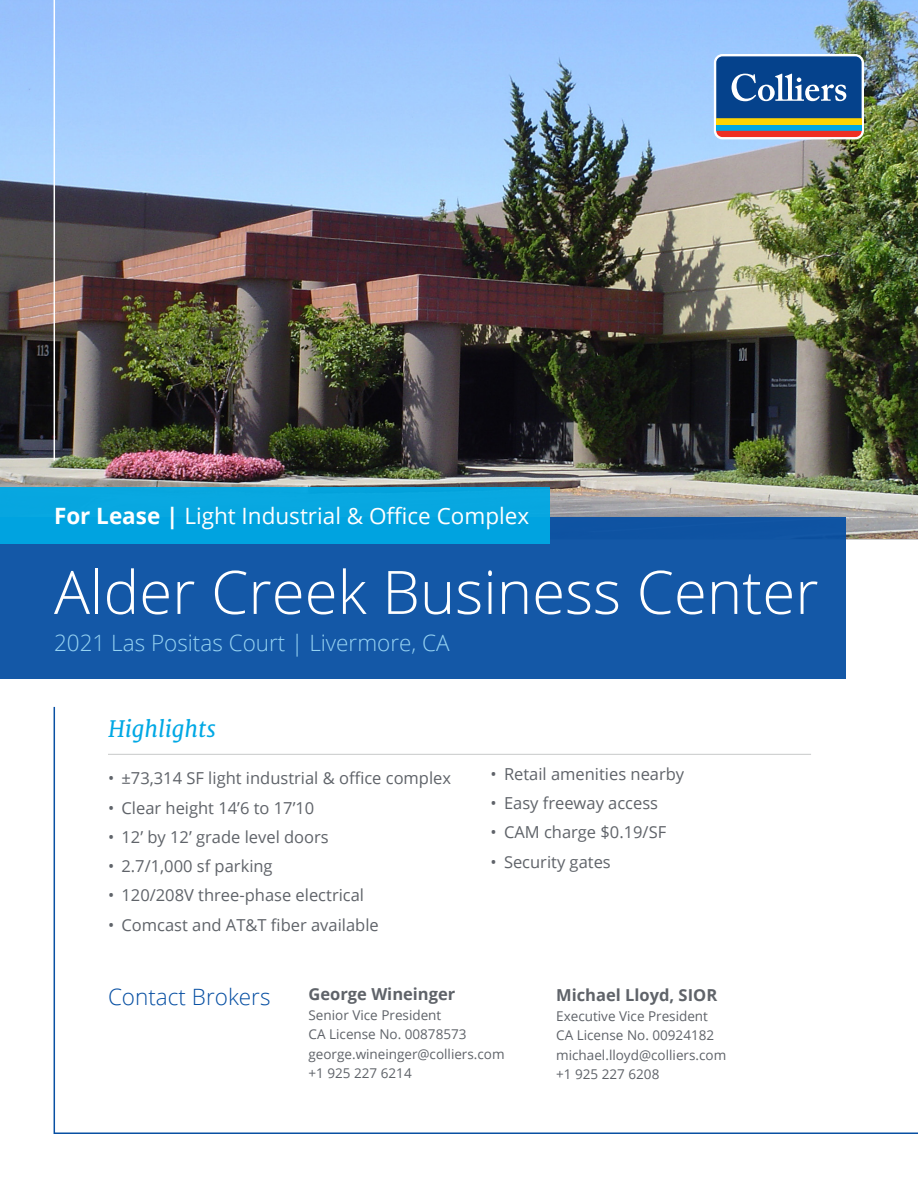
<style>
.page{position:relative;width:918px;height:1188px;background:#fff}
.page>*{position:absolute;margin:0;border:0;box-sizing:border-box;transform-origin:0 0}
.t1{font:300 60px "Open Sans";color:#fff}
.t2{font:22.5px "Open Sans";color:#fff}
.t3{font:300 22.5px "Open Sans";color:#95d2f2}
.t4{font:300 22.5px "Open Sans";color:#0850a3}
.t5{font:italic 22.5px "Merriweather";color:#00a8e4}
.t6{font:16.5px "Open Sans";color:#5f6369}
.t7{font:700 16.5px "Open Sans";color:#5f6369}
.t8{font:13.5px "Open Sans";color:#5f6369}
.s1{font-weight:700}
</style>
<div class="page">
<img style="left:0;top:0;width:918px;height:539px">
<hr style="left:54px;top:0;width:1px;height:461px;background:#fff">
<svg style="left:53px;top:706px;width:865px;height:428px"></svg>
<div style="left:0;top:517px;width:846px;height:161px;background:#1458a7"></div>
<div style="left:0;top:488px;width:550px;height:56px;background:#00a8e4"></div>
<hr style="left:108px;top:754px;width:703px;height:1px;background:#c8c9c9">
<div style="left:714px;top:54px;width:150px;height:85px;background:linear-gradient(to bottom,#fcfdfc,#fff);border-radius:8px"></div>
<div style="left:716px;top:125px;width:146px;height:6px;background:#00a8e4"></div>
<div style="left:716px;top:118px;width:146px;height:7px;background:#fed503"></div>
<svg style="left:716px;top:131px;width:146px;height:6px"></svg>
<svg style="left:716px;top:56px;width:146px;height:62px;background:#225899"></svg>
<p class="t2" style="left:54px;top:500px;width:477px"><span class="s1">For Lease |</span> Light Industrial &amp; Office Complex</p>
<p class="t1" style="left:54px;top:551px;width:766px">Alder Creek Business Center</p>
<p class="t3" style="left:54px;top:628px;width:397px">2021 Las Positas Court | Livermore, CA</p>
<p class="t5" style="left:108px;top:715px;width:109px">Highlights</p>
<p class="t6" style="left:108px;top:767px;width:345px">• ±73,314 SF light industrial &amp; office complex</p>
<p class="t6" style="left:108px;top:796px;width:208px">• Clear height 14’6 to 17’10</p>
<p class="t6" style="left:108px;top:826px;width:222px">• 12’ by 12’ grade level doors</p>
<p class="t6" style="left:108px;top:855px;width:166px">• 2.7/1,000 sf parking</p>
<p class="t6" style="left:108px;top:884px;width:258px">• 120/208V three-phase electrical</p>
<p class="t6" style="left:108px;top:913px;width:272px">• Comcast and AT&amp;T fiber available</p>
<p class="t6" style="left:490px;top:763px;width:195px">• Retail amenities nearby</p>
<p class="t6" style="left:490px;top:792px;width:169px">• Easy freeway access</p>
<p class="t6" style="left:490px;top:821px;width:177px">• CAM charge $0.19/SF</p>
<p class="t6" style="left:490px;top:850px;width:122px">• Security gates</p>
<p class="t4" style="left:108px;top:981px;width:164px">Contact Brokers</p>
<p class="t7" style="left:309px;top:983px;width:148px">George Wineinger</p>
<p class="t8" style="left:309px;top:1006px;width:134px">Senior Vice President</p>
<p class="t8" style="left:309px;top:1025px;width:160px">CA License No. 00878573</p>
<p class="t8" style="left:309px;top:1045px;width:197px">george.wineinger@colliers.com</p>
<p class="t8" style="left:309px;top:1064px;width:105px">+1 925 227 6214</p>
<p class="t7" style="left:556px;top:984px;width:163px">Michael Lloyd, SIOR</p>
<p class="t8" style="left:556px;top:1007px;width:153px">Executive Vice President</p>
<p class="t8" style="left:556px;top:1026px;width:160px">CA License No. 00924182</p>
<p class="t8" style="left:556px;top:1046px;width:172px">michael.lloyd@colliers.com</p>
<p class="t8" style="left:556px;top:1065px;width:105px">+1 925 227 6208</p>
</div>
